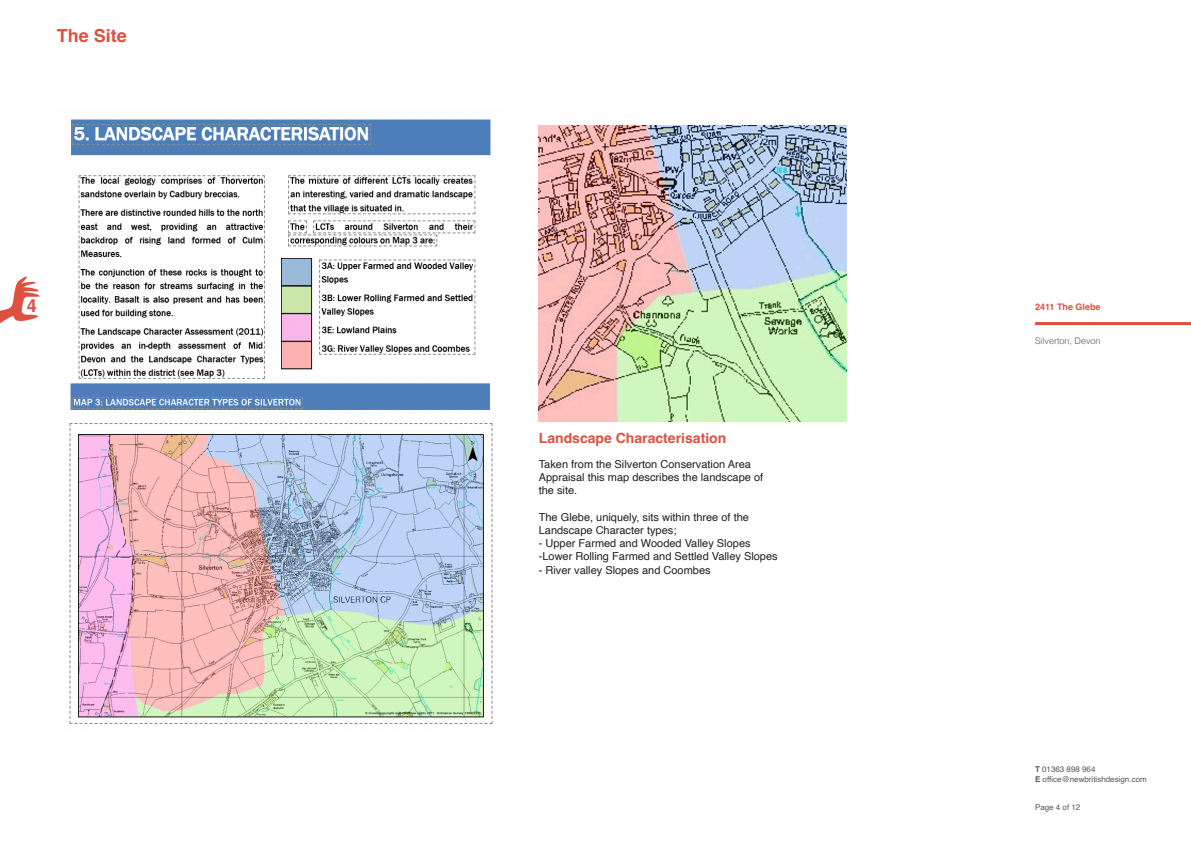
<style>
.page{position:relative;width:1191px;height:842px;background:#fff}
.page>*{position:absolute;margin:0;border:0;box-sizing:border-box;transform-origin:0 0}
.t1{font:700 18px "Helvetica";color:#dd5141}
.t2{font:700 14px "Helvetica";color:#dd5141}
.t3{font:11px/13.2px "Helvetica";color:#231f20}
.t4{font:300 9px "Helvetica";color:#57585a}
.t5{font:700 9px "Helvetica";color:#dd5141}
.t6{font:8px/9.6px "Helvetica";color:#57585a}
.s1{font-weight:700}
</style>
<div class="page">
<hr style="left:1035px;top:322px;width:156px;height:3px;background:#dd5141">
<svg style="left:0;top:276px;width:40px;height:47px"></svg>
<img style="left:69px;top:119px;width:424px;height:605px">
<img style="left:539px;top:126px;width:308px;height:295px">
<h1 class="t1" style="left:57px;top:25px;width:72px">The Site</h1>
<h1 class="t1" style="left:27px;top:294px;width:12px">4</h1>
<p class="t5" style="left:1035px;top:301px;width:67px">2411 The Glebe</p>
<p class="t2" style="left:539px;top:430px;width:189px">Landscape Characterisation</p>
<p class="t3" style="left:539px;top:458px;width:226px">Taken from the Silverton Conservation Area<br>Appraisal this map describes the landscape of the site.</p>
<p class="t3" style="left:539px;top:511px;width:212px">The Glebe, uniquely, sits within three of the<br>Landscape Character types;</p>
<p class="t3" style="left:539px;top:537px;width:240px">- Upper Farmed and Wooded Valley Slopes -Lower Rolling Farmed and Settled Valley Slopes</p>
<p class="t3" style="left:539px;top:563px;width:173px">- River valley Slopes and Coombes</p>
<p class="t4" style="left:1035px;top:333px;width:67px">Silverton, Devon</p>
<p class="t6" style="left:1035px;top:764px;width:113px"><span class="s1">T</span> 01363 898 964<br><span class="s1">E</span> office@newbritishdesign.com</p>
<p class="t6" style="left:1035px;top:802px;width:47px">Page 4 of 12</p>
</div>
